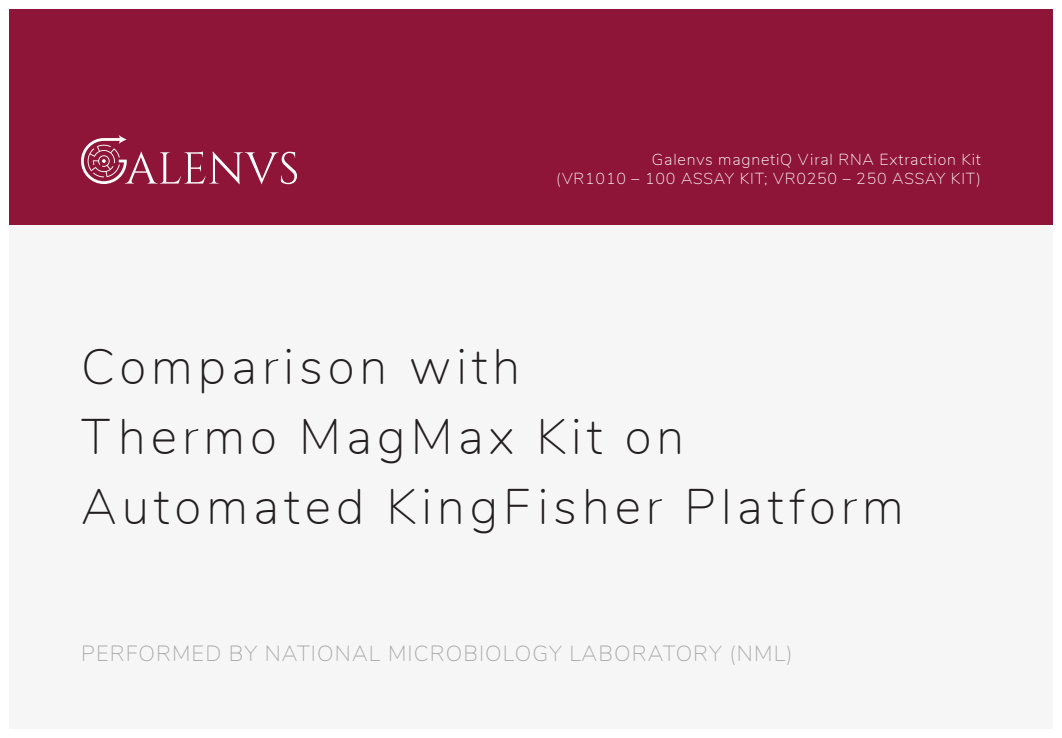
<style>
.page{position:relative;width:1062px;height:738px;background:#fff}
.page>*{position:absolute;margin:0;border:0;box-sizing:border-box;transform-origin:0 0}
.t1{font:200 50px/70px "Nunito";letter-spacing:.1em;color:#231f20}
.t2{font:200 22px "Nunito";letter-spacing:.05em;color:#a7a8a9}
.t3{font:200 16px/19.2px "Nunito";letter-spacing:.05em;color:#fff;text-align:right}
</style>
<div class="page">
<div style="left:9px;top:9px;width:1044px;height:216px;background:#8e1538"></div>
<div style="left:9px;top:225px;width:1044px;height:504px;background:#f6f6f6"></div>
<svg style="left:81px;top:135px;width:216px;height:49px"></svg>
<p class="t3" style="left:556px;top:149px;width:426px">Galenvs magnetiQ Viral RNA Extraction Kit<br>(VR1010 – 100 ASSAY KIT; VR0250 – 250 ASSAY KIT)</p>
<h1 class="t1" style="left:81px;top:328px;width:824px">Comparison with<br>Thermo MagMax Kit on<br>Automated KingFisher Platform</h1>
<h2 class="t2" style="left:81px;top:638px;width:713px">PERFORMED BY NATIONAL MICROBIOLOGY LABORATORY (NML)</h2>
</div>
